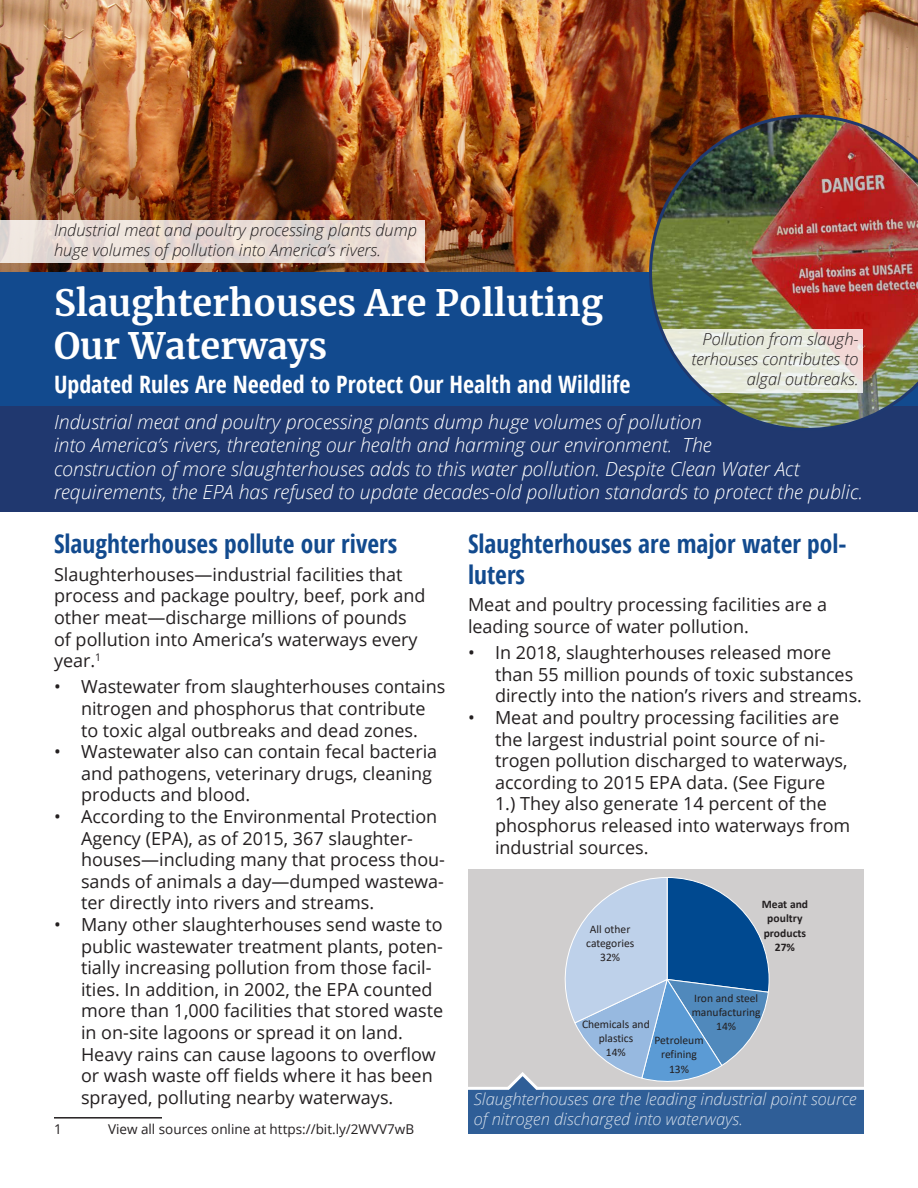
<style>
.page{position:relative;width:918px;height:1188px;background:#fff}
.page>*{position:absolute;margin:0;border:0;box-sizing:border-box;transform-origin:0 0}
.Headline{font:700 36px/43.2px "Merriweather";color:#fff}
.t1{font:700 25.5px/30.6px "Open Sans Condensed";color:#124a8e}
.Subhead{font:700 24px "Open Sans Condensed";color:#fff}
.Teaser{font:italic 300 19.5px/23.4px "Open Sans";color:#fff}
.t2{font:18px/21.6px "Open Sans";color:#231f20}
.Caption2{font:italic 300 16.5px/19.8px "Open Sans";color:#231f20;text-align:right}
.t3{font:italic 300 16.5px/19.8px "Open Sans";color:#fff}
.t4{font:13.5px "Open Sans";color:#231f20}
.t5{font:11.55px/14.2px "Calibri";color:#231f20;text-align:center}
.t6{font:700 11.55px/14.2px "Calibri";letter-spacing:.005em;color:#231f20;text-align:center}
</style>
<div class="page">
<hr style="left:54px;top:1117px;width:108px;height:2px;background:#231f20">
<div style="left:468px;top:869px;width:396px;height:265px;background:#d0cece"></div>
<svg style="left:468px;top:877px;width:396px;height:257px"></svg>
<img style="left:0;top:0;width:918px;height:273px">
<svg style="left:0;top:220px;width:425px;height:43px;background:#e7dbd5"></svg>
<div style="left:0;top:273px;width:918px;height:239px;background:#124a8e"></div>
<div style="left:0;top:407px;width:918px;height:105px;background:#20386f"></div>
<img style="left:649px;top:114px;width:269px;height:314px">
<p class="Caption2" style="left:54px;top:219px;width:365px;text-align:left">Industrial meat and poultry processing plants dump huge volumes of pollution into America’s rivers.</p>
<p class="Headline" style="left:54px;top:280px;width:551px">Slaughterhouses Are Polluting<br>Our Waterways</p>
<p class="Subhead" style="left:54px;top:368px;width:578px">Updated Rules Are Needed to Protect Our Health and Wildlife</p>
<p class="Teaser" style="left:54px;top:409px;width:811px">Industrial meat and poultry processing plants dump huge volumes of pollution<br>into America’s rivers, threatening our health and harming our environment. The<br>construction of more slaughterhouses adds to this water pollution. Despite Clean Water Act requirements, the EPA has refused to update decades-old pollution standards to protect the public.</p>
<p class="Caption2" style="left:691px;top:329px;width:169px">Pollution from slaugh&shy;terhouses contributes to algal outbreaks.</p>
<p class="t1" style="left:54px;top:528px;width:345px">Slaughterhouses pollute our rivers</p>
<p class="t2" style="left:54px;top:563px;width:373px">Slaughterhouses—industrial facilities that process and package poultry, beef, pork and other meat—discharge millions of pounds of pollution into America’s waterways every year.<sup>1</sup></p>
<p class="t2" style="left:54px;top:676px;width:393px;text-align:center">• Wastewater from slaughterhouses contains nitrogen and phosphorus that contribute<br>to toxic algal outbreaks and dead zones.</p>
<p class="t2" style="left:81px;top:740px;width:358px;text-indent:-27px">• Wastewater also can contain fecal bacteria and pathogens, veterinary drugs, cleaning products and blood.</p>
<p class="t2" style="left:81px;top:805px;width:366px;text-indent:-27px">• According to the Environmental Protection Agency (EPA), as of 2015, 367 slaughter&shy;houses—including many that process thou&shy;sands of animals a day—dumped wastewa&shy;ter directly into rivers and streams.</p>
<p class="t2" style="left:81px;top:913px;width:364px;text-indent:-27px">• Many other slaughterhouses send waste to public wastewater treatment plants, poten&shy;tially increasing pollution from those facil&shy;ities. In addition, in 2002, the EPA counted more than 1,000 facilities that stored waste in on-site lagoons or spread it on land.<br>Heavy rains can cause lagoons to overflow or wash waste off fields where it has been sprayed, polluting nearby waterways.</p>
<p class="t4" style="left:54px;top:1120px;width:9px">1</p>
<p class="t4" style="left:108px;top:1120px;width:308px">View all sources online at https://bit.ly/2WVV7wB</p>
<p class="t1" style="left:468px;top:528px;width:380px">Slaughterhouses are major water pol&shy;luters</p>
<p class="t2" style="left:468px;top:594px;width:361px">Meat and poultry processing facilities are a leading source of water pollution.</p>
<p class="t2" style="left:495px;top:641px;width:369px;text-indent:-27px">• In 2018, slaughterhouses released more than 55 million pounds of toxic substances directly into the nation’s rivers and streams.</p>
<p class="t2" style="left:495px;top:706px;width:357px;text-indent:-27px">• Meat and poultry processing facilities are the largest industrial point source of ni&shy;trogen pollution discharged to waterways, according to 2015 EPA data. (See Figure<br>1.) They also generate 14 percent of the phosphorus released into waterways from industrial sources.</p>
<p class="t5" style="left:586px;top:922px;width:49px">All other categories<br>32%</p>
<p class="t6" style="left:762px;top:897px;width:48px">Meat and poultry products<br>27%</p>
<p class="t5" style="left:694px;top:991px;width:66px">Iron and steel</p>
<p class="t5" style="left:692px;top:1005px;width:70px">manufacturing</p>
<p class="t5" style="left:716px;top:1019px;width:21px">14%</p>
<p class="t5" style="left:655px;top:1033px;width:51px">Petroleum</p>
<p class="t5" style="left:661px;top:1047px;width:37px">refining</p>
<p class="t5" style="left:669px;top:1061px;width:22px">13%</p>
<p class="t5" style="left:582px;top:1017px;width:69px">Chemicals and plastics<br>14%</p>
<p class="t3" style="left:474px;top:1089px;width:385px">Slaughterhouses are the leading industrial point source of nitrogen discharged into waterways.</p>
</div>
